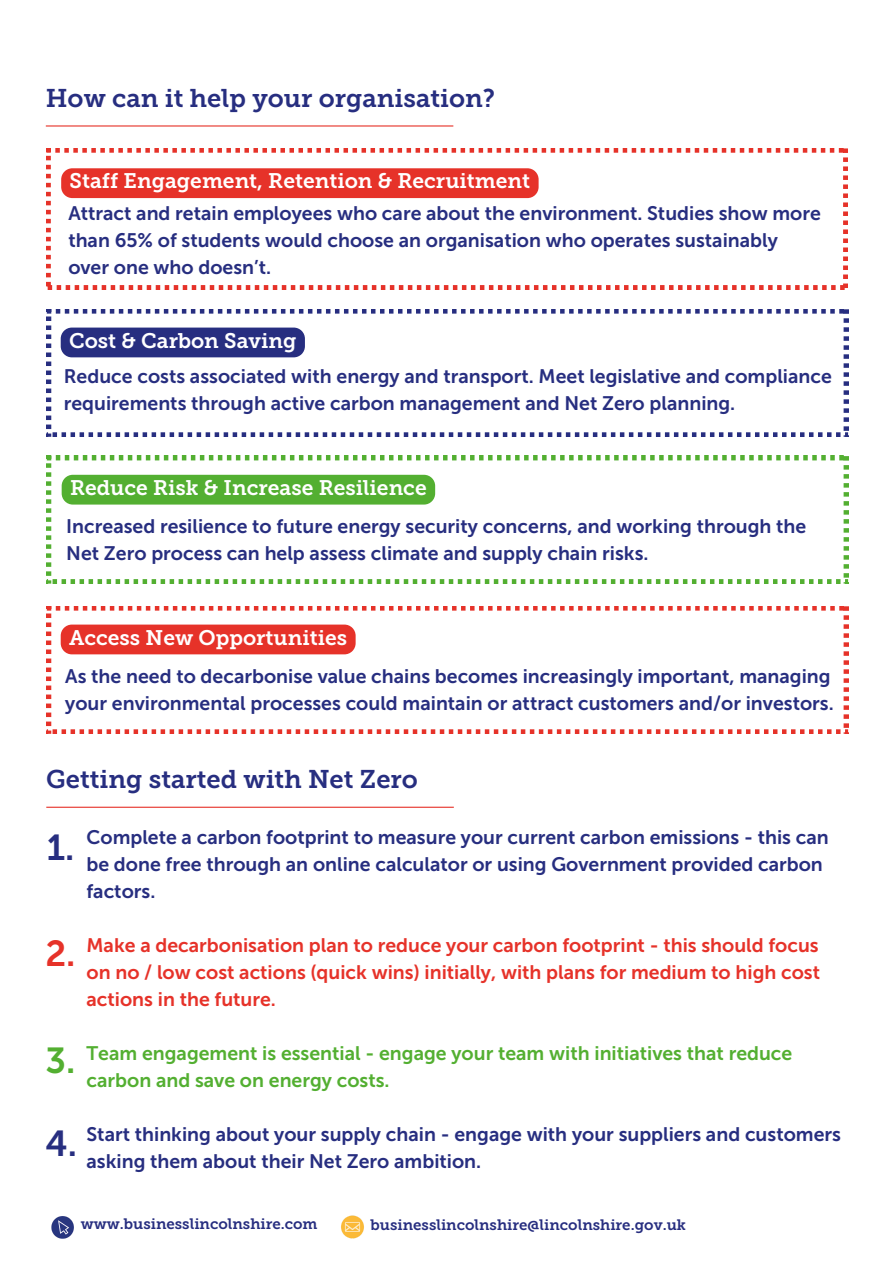
<style>
.page{position:relative;width:893px;height:1264px;background:#fff}
.page>*{position:absolute;margin:0;border:0;box-sizing:border-box;transform-origin:0 0}
.t1{font:36px "Museo Sans 700";color:#272e80}
.t2{font:36px "Museo Sans 700";color:#e63229}
.t3{font:36px "Museo Sans 700";color:#53af31}
.t4{font:25.5px "Museo Slab 700";color:#272e80}
.t5{font:21px "Museo Slab 700";color:#fff}
.t6{font:19.5px/27px "Museo Sans 700";color:#272e80}
.t7{font:19.5px/27px "Museo Sans 700";color:#e63229;text-align:justify}
.t8{font:19.5px/27px "Museo Sans 700";color:#53af31}
.t9{font:15px "Museo Slab 700";color:#272e80}
</style>
<div class="page">
<img style="left:341px;top:1215px;width:23px;height:24px">
<img style="left:51px;top:1216px;width:23px;height:22px">
<svg style="left:47px;top:456px;width:801px;height:127px"></svg>
<div style="left:62px;top:475px;width:373px;height:29px;background:#53af31;border-radius:11px"></div>
<svg style="left:47px;top:606px;width:801px;height:127px"></svg>
<div style="left:61px;top:624px;width:294px;height:30px;background:#e63229"></div>
<hr style="left:46px;top:125px;width:407px;height:1px;background:#e63229">
<svg style="left:46px;top:148px;width:801px;height:141px"></svg>
<div style="left:61px;top:168px;width:477px;height:30px;background:#e63229;border-radius:11px"></div>
<svg style="left:47px;top:309px;width:801px;height:127px"></svg>
<div style="left:61px;top:327px;width:244px;height:30px;background:#272e80"></div>
<hr style="left:46px;top:806px;width:408px;height:1px;background:#e63229">
<h3 class="t4" style="left:46px;top:88px;width:451px">How can it help your organisation?</h3>
<p class="t5" style="left:70px;top:172px;width:462px">Staff Engagement, Retention &amp; Recruitment</p>
<h1 class="t6" style="left:68px;top:199px;width:754px">Attract and retain employees who care about the environment. Studies show more than 65% of students would choose an organisation who operates sustainably over one who doesn’t.</h1>
<h1 class="t5" style="left:69px;top:332px;width:229px">Cost &amp; Carbon Saving</h1>
<h1 class="t6" style="left:64px;top:363px;width:769px">Reduce costs associated with energy and transport. Meet legislative and compliance requirements through active carbon management and Net Zero planning.</h1>
<h3 class="t5" style="left:70px;top:479px;width:358px">Reduce Risk &amp; Increase Resilience</h3>
<h4 class="t6" style="left:66px;top:513px;width:741px">Increased resilience to future energy security concerns, and working through the<br>Net Zero process can help assess climate and supply chain risks.</h4>
<h3 class="t5" style="left:69px;top:628px;width:279px">Access New Opportunities</h3>
<h4 class="t6" style="left:65px;top:663px;width:769px">As the need to decarbonise value chains becomes increasingly important, managing your environmental processes could maintain or attract customers and/or investors.</h4>
<h1 class="t4" style="left:46px;top:769px;width:373px">Getting started with Net Zero</h1>
<h3 class="t6" style="left:86px;top:824px;width:743px">Complete a carbon footprint to measure your current carbon emissions - this can be done free through an online calculator or using Government provided carbon factors.</h3>
<h3 class="t7" style="left:86px;top:932px;width:735px">Make a decarbonisation plan to reduce your carbon footprint - this should focus on no / low cost actions (quick wins) initially, with plans for medium to high cost actions in the future.</h3>
<h3 class="t8" style="left:86px;top:1040px;width:707px">Team engagement is essential - engage your team with initiatives that reduce carbon and save on energy costs.</h3>
<h3 class="t6" style="left:86px;top:1121px;width:755px">Start thinking about your supply chain - engage with your suppliers and customers asking them about their Net Zero ambition.</h3>
<p class="t1" style="left:47px;top:826px;width:29px">1.</p>
<p class="t2" style="left:45px;top:932px;width:32px">2.</p>
<p class="t3" style="left:45px;top:1039px;width:31px">3.</p>
<p class="t1" style="left:45px;top:1121px;width:33px">4.</p>
<h3 class="t9" style="left:81px;top:1218px;width:238px">www.businesslincolnshire.com</h3>
<h4 class="t9" style="left:370px;top:1218px;width:317px">businesslincolnshire@lincolnshire.gov.uk</h4>
</div>
